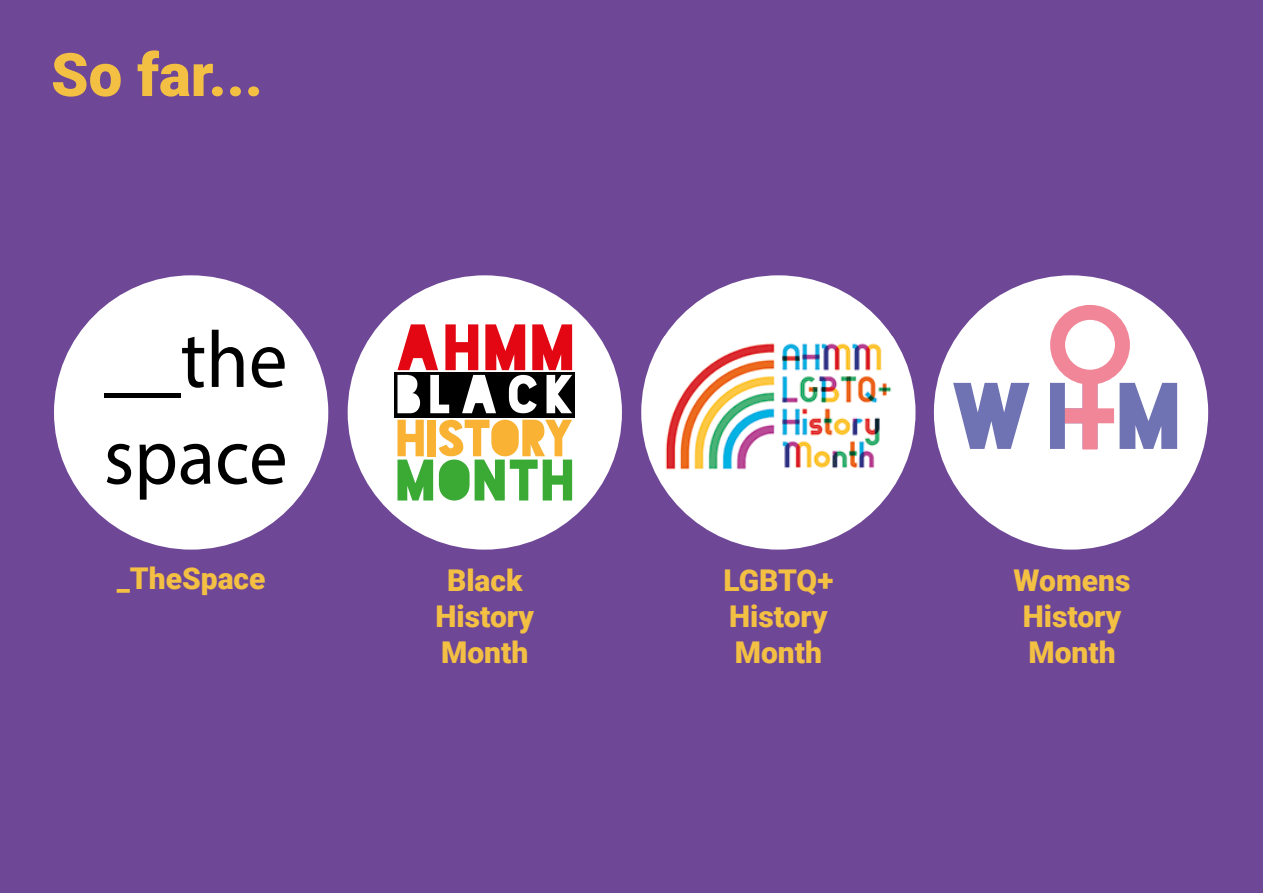
<style>
.page{position:relative;width:1263px;height:893px;background:#6e4796}
.page>*{position:absolute;margin:0;border:0;box-sizing:border-box;transform-origin:0 0}
.t1{font:88.8px "Blackout Midnight";color:#6f73b3}
.t2{font:900 60px "Roboto";color:#f3c043}
.t3{font:900 30px/36px "Roboto";color:#f3c043;text-align:center}
</style>
<div class="page">
<div style="left:54px;top:275px;width:274px;height:275px;background:#fff;border-radius:50%"></div>
<hr style="left:104px;top:393px;width:38px;height:4px;background:#000">
<hr style="left:142px;top:393px;width:39px;height:4px;background:#000">
<svg style="left:182px;top:337px;width:22px;height:51px"></svg>
<svg style="left:212px;top:330px;width:31px;height:57px"></svg>
<svg style="left:252px;top:347px;width:33px;height:41px"></svg>
<svg style="left:107px;top:444px;width:24px;height:40px"></svg>
<svg style="left:140px;top:444px;width:35px;height:56px"></svg>
<svg style="left:181px;top:444px;width:29px;height:41px"></svg>
<svg style="left:218px;top:444px;width:67px;height:40px"></svg>
<div style="left:641px;top:275px;width:274px;height:275px;background:#fff;border-radius:50%"></div>
<img style="left:662px;top:336px;width:233px;height:134px">
<div style="left:348px;top:275px;width:274px;height:275px;background:#fff;border-radius:50%"></div>
<div style="left:395px;top:372px;width:180px;height:46px;background:#000"></div>
<svg style="left:397px;top:324px;width:175px;height:89px"></svg>
<div style="left:428px;top:420px;width:8px;height:36px;background:#f9b234"></div>
<svg style="left:397px;top:420px;width:36px;height:80px"></svg>
<svg style="left:439px;top:420px;width:133px;height:81px"></svg>
<div style="left:934px;top:275px;width:274px;height:275px;background:#fff;border-radius:50%"></div>
<div style="left:1050px;top:305px;width:80px;height:80px;border:15px solid #f18698;border-radius:50%"></div>
<div style="left:1082px;top:377px;width:15px;height:72px;background:#f18698"></div>
<div style="left:1065px;top:408px;width:49px;height:15px;background:#f18698"></div>
<h2 class="t2" style="left:51px;top:33px;width:213px">So far...</h2>
<h1 class="t1" style="left:953px;top:376px;width:232px">WHM</h1>
<p class="t3" style="left:117px;top:559px;width:150px">_TheSpace</p>
<p class="t3" style="left:1014px;top:561px;width:118px">Womens<br>History<br>Month</p>
<p class="t3" style="left:435px;top:561px;width:100px">Black<br>History<br>Month</p>
<p class="t3" style="left:723px;top:561px;width:111px;text-align:left">LGBTQ+<br>History<br>Month</p>
</div>
